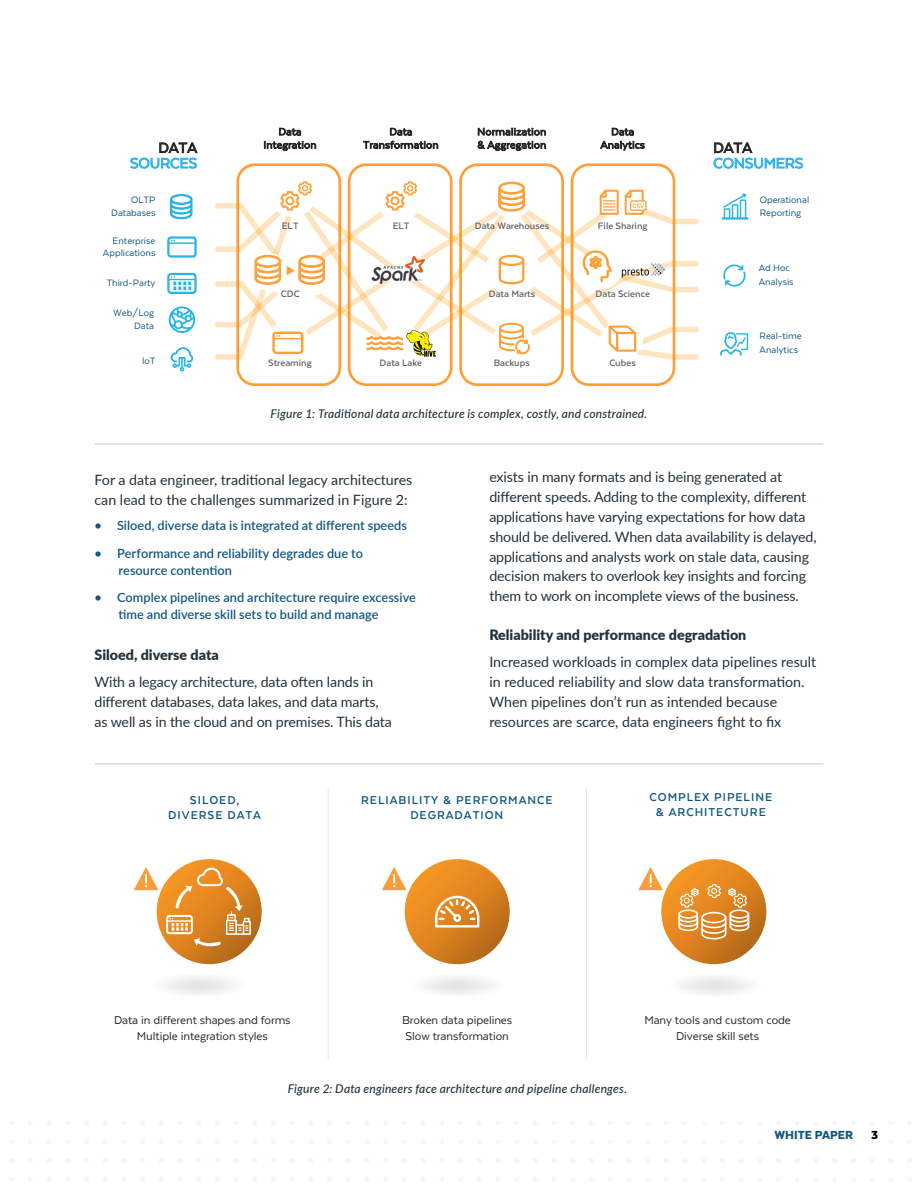
<style>
.page{position:relative;width:918px;height:1188px;background:#fff}
.page>*{position:absolute;margin:0;border:0;box-sizing:border-box;transform-origin:0 0}
.t1{font:16.35px/15.5px "Texta";letter-spacing:-.005em;color:#2db5e9;text-align:right}
.body{font:14.25px/20px "Lato";letter-spacing:-.01em;color:#24323d}
.body_subhead{font:900 14.25px "Lato";color:#24323d}
.t2{font:900 13.5px "Texta";color:#11567f}
.t3{font:900 13.5px "Texta";color:#000}
.t4{font:13.2px/15px "Texta";letter-spacing:-.005em;color:#262626;text-align:center}
.t5{font:700 13.2px/15.3px "Texta";letter-spacing:.075em;color:#105780;text-align:center}
.bullet{font:600 12.75px/16.8px "Lato";letter-spacing:.005em;color:#13567f}
.body-2{font:italic 500 12px "Lato";letter-spacing:.015em;color:#24323d}
.t6{font:11.7px/13.2px "Texta";letter-spacing:.02em;color:#262626;text-align:center}
.t7{font:10.8px/13.2px "Texta";color:#11577f;text-align:right}
.t8{font:700 10.8px "Texta";color:#666}
.s1{color:#262626}
</style>
<div class="page">
<svg style="left:661px;top:859px;width:105px;height:105px;background:#db8322"></svg>
<svg style="left:405px;top:859px;width:105px;height:105px;background:#db8321"></svg>
<svg style="left:157px;top:859px;width:105px;height:105px;background:#d58124"></svg>
<svg style="left:134px;top:867px;width:24px;height:23px"></svg>
<svg style="left:382px;top:867px;width:24px;height:23px"></svg>
<svg style="left:638px;top:867px;width:25px;height:23px"></svg>
<hr style="left:328px;top:788px;width:1px;height:271px;background:#e5e5e5">
<hr style="left:586px;top:788px;width:1px;height:271px;background:#e5e5e5">
<svg style="left:166px;top:868px;width:85px;height:81px;background:#e39743"></svg>
<svg style="left:434px;top:895px;width:47px;height:34px"></svg>
<svg style="left:678px;top:884px;width:72px;height:56px;background:#e49e50"></svg>
<div style="left:701px;top:912px;width:25px;height:11px;border:2px solid #fff;border-radius:50%"></div>
<div style="left:236px;top:163px;width:105px;height:223px;border:3px solid #ff9f36;border-radius:17px"></div>
<div style="left:348px;top:163px;width:105px;height:223px;border:3px solid #ff9f36;border-radius:17px"></div>
<div style="left:459px;top:163px;width:105px;height:223px;border:3px solid #ff9f36;border-radius:17px"></div>
<div style="left:571px;top:163px;width:104px;height:223px;border:3px solid #ff9f36;border-radius:17px"></div>
<svg style="left:167px;top:236px;width:30px;height:22px"></svg>
<svg style="left:167px;top:273px;width:30px;height:21px"></svg>
<svg style="left:169px;top:306px;width:26px;height:27px"></svg>
<svg style="left:171px;top:347px;width:22px;height:25px"></svg>
<svg style="left:170px;top:193px;width:23px;height:27px"></svg>
<svg style="left:720px;top:332px;width:28px;height:24px"></svg>
<svg style="left:722px;top:194px;width:27px;height:26px"></svg>
<svg style="left:723px;top:264px;width:23px;height:23px"></svg>
<svg style="left:215px;top:179px;width:484px;height:183px"></svg>
<svg style="left:485px;top:246px;width:56px;height:49px"></svg>
<svg style="left:491px;top:323px;width:43px;height:38px"></svg>
<hr style="left:94px;top:444px;width:730px;height:1px;background:#8a999e">
<hr style="left:94px;top:764px;width:730px;height:1px;background:#8a999e">
<p class="t6" style="left:477px;top:125px;width:70px;text-align:left">Normalization &amp; Aggregation</p>
<p class="t6" style="left:263px;top:125px;width:55px">Data<br>Integration</p>
<p class="t6" style="left:363px;top:125px;width:77px">Data<br>Transformation</p>
<p class="t6" style="left:601px;top:125px;width:46px">Data<br>Analytics</p>
<p class="t1" style="left:130px;top:140px;width:69px"><span class="s1">DATA<br></span>SOURCES</p>
<p class="t1" style="left:713px;top:140px;width:92px;text-align:left"><span class="s1">DATA<br></span>CONSUMERS</p>
<p class="t7" style="left:111px;top:193px;width:46px">OLTP<br>Databases</p>
<p class="t7" style="left:103px;top:234px;width:54px">Enterprise<br>Applications</p>
<p class="t7" style="left:107px;top:276px;width:50px">Third-Party</p>
<p class="t7" style="left:113px;top:306px;width:42px">Web/Log<br>Data</p>
<p class="t7" style="left:142px;top:354px;width:15px">IoT</p>
<p class="t8" style="left:282px;top:220px;width:18px">ELT</p>
<p class="t8" style="left:393px;top:220px;width:18px">ELT</p>
<p class="t8" style="left:475px;top:220px;width:76px">Data Warehouses</p>
<p class="t8" style="left:598px;top:220px;width:51px">File Sharing</p>
<p class="t8" style="left:281px;top:288px;width:20px">CDC</p>
<p class="t8" style="left:489px;top:288px;width:48px">Data Marts</p>
<p class="t8" style="left:596px;top:288px;width:56px">Data Science</p>
<p class="t8" style="left:268px;top:357px;width:45px">Streaming</p>
<p class="t8" style="left:380px;top:357px;width:44px">Data Lake</p>
<p class="t8" style="left:609px;top:357px;width:28px">Cubes</p>
<p class="t8" style="left:494px;top:357px;width:38px">Backups</p>
<p class="body-2" style="left:271px;top:405px;width:378px">Figure 1: Traditional data architecture is complex, costly, and constrained.</p>
<p class="t7" style="left:760px;top:193px;width:51px;text-align:left">Operational<br>Reporting</p>
<p class="t7" style="left:759px;top:261px;width:36px;text-align:left">Ad Hoc<br>Analysis</p>
<p class="t7" style="left:760px;top:330px;width:44px;text-align:left">Real-time<br>Analytics</p>
<p class="body" style="left:94px;top:469px;width:319px">For a data engineer, traditional legacy architectures can lead to the challenges summarized in Figure 2:</p>
<p class="bullet" style="left:94px;top:517px;width:314px">• Siloed, diverse data is integrated at different speeds</p>
<p class="bullet" style="left:118px;top:545px;width:246px;text-indent:-24px">• Performance and reliability degrades due to resource contention</p>
<p class="bullet" style="left:118px;top:589px;width:299px;text-indent:-24px">• Complex pipelines and architecture require excessive time and diverse skill sets to build and manage</p>
<p class="body_subhead" style="left:94px;top:644px;width:126px">Siloed, diverse data</p>
<p class="body" style="left:94px;top:671px;width:299px">With a legacy architecture, data often lands in different databases, data lakes, and data marts, as well as in the cloud and on premises. This data</p>
<p class="body" style="left:489px;top:466px;width:329px">exists in many formats and is being generated at different speeds. Adding to the complexity, different applications have varying expectations for how data should be delivered. When data availability is delayed, applications and analysts work on stale data, causing decision makers to overlook key insights and forcing them to work on incomplete views of the business.</p>
<p class="body_subhead" style="left:489px;top:624px;width:259px">Reliability and performance degradation</p>
<p class="body" style="left:489px;top:651px;width:328px">Increased workloads in complex data pipelines result in reduced reliability and slow data transformation.<br>When pipelines don’t run as intended because resources are scarce, data engineers fight to fix</p>
<p class="t5" style="left:168px;top:792px;width:94px">SILOED,<br>DIVERSE DATA</p>
<p class="t5" style="left:361px;top:792px;width:193px">RELIABILITY &amp; PERFORMANCE<br>DEGRADATION</p>
<p class="t5" style="left:650px;top:790px;width:124px">COMPLEX PIPELINE &amp; ARCHITECTURE</p>
<p class="t4" style="left:114px;top:1013px;width:178px">Data in different shapes and forms<br>Multiple integration styles</p>
<p class="t4" style="left:402px;top:1013px;width:112px;text-align:left">Broken data pipelines<br>Slow transformation</p>
<p class="body-2" style="left:288px;top:1080px;width:341px">Figure 2: Data engineers face architecture and pipeline challenges.</p>
<p class="t4" style="left:644px;top:1013px;width:148px">Many tools and custom code<br>Diverse skill sets</p>
<p class="t2" style="left:774px;top:1128px;width:80px">WHITE PAPER</p>
<p class="t3" style="left:871px;top:1128px;width:9px">3</p>
</div>
